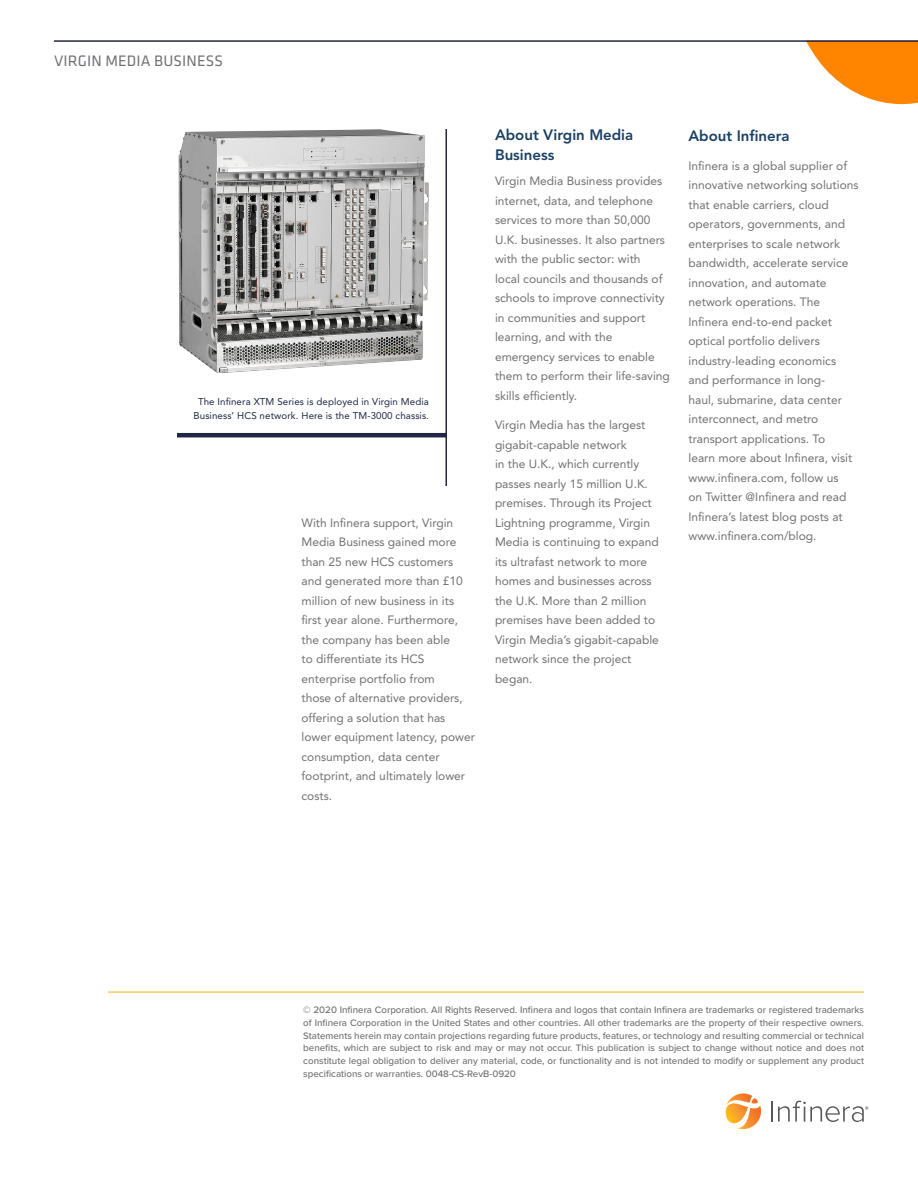
<style>
.page{position:relative;width:918px;height:1188px;background:#fff}
.page>*{position:absolute;margin:0;border:0;box-sizing:border-box;transform-origin:0 0}
.t1{font:15.75px "Klavika";letter-spacing:.01em;color:#717074}
.Section_Subhead{font:800 15px/19.5px "Avenir LT Std";color:#1b4064}
.CS_Text{font:800 15px "Avenir LT Std";color:#1b4064}
.CS_Text-2{font:12px/19.5px "Avenir LT Std";color:#717074}
.PB_Text{font:500 9.75px/12.8px "Proxima Nova";color:#717074;text-align:justify}
.CS_Caption{font:9.75px/14.2px "Avenir LT Std";letter-spacing:.01em;color:#1f2743;text-align:center}
</style>
<div class="page">
<svg style="left:806px;top:42px;width:112px;height:63px"></svg>
<hr style="left:54px;top:40px;width:864px;height:2px;background:#1f2743">
<img style="left:179px;top:129px;width:250px;height:244px">
<hr style="left:446px;top:129px;width:1px;height:357px;background:#1f2743">
<hr style="left:177px;top:433px;width:270px;height:4px;background:#1f2743">
<hr style="left:108px;top:992px;width:756px;height:1px;background:#fbb400">
<svg style="left:725px;top:1093px;width:36px;height:36px"></svg>
<hr style="left:771px;top:1101px;width:2px;height:21px;background:#57585a">
<svg style="left:778px;top:1101px;width:90px;height:21px"></svg>
<p class="t1" style="left:54px;top:50px;width:170px">VIRGIN MEDIA BUSINESS</p>
<p class="CS_Caption" style="left:194px;top:394px;width:237px">The Infinera XTM Series is deployed in Virgin Media<br>Business’ HCS network. Here is the TM-3000 chassis.</p>
<p class="CS_Text-2" style="left:302px;top:513px;width:175px">With Infinera support, Virgin<br>Media Business gained more than 25 new HCS customers and generated more than £10 million of new business in its first year alone. Furthermore, the company has been able<br>to differentiate its HCS enterprise portfolio from<br>those of alternative providers, offering a solution that has lower equipment latency, power consumption, data center footprint, and ultimately lower costs.</p>
<p class="Section_Subhead" style="left:495px;top:125px;width:140px">About Virgin Media<br>Business</p>
<p class="CS_Text-2" style="left:495px;top:172px;width:176px">Virgin Media Business provides internet, data, and telephone services to more than 50,000<br>U.K. businesses. It also partners with the public sector: with<br>local councils and thousands of schools to improve connectivity in communities and support learning, and with the emergency services to enable them to perform their life-saving skills efficiently.</p>
<p class="CS_Text-2" style="left:495px;top:415px;width:165px">Virgin Media has the largest gigabit-capable network<br>in the U.K., which currently passes nearly 15 million U.K. premises. Through its Project<br>Lightning programme, Virgin<br>Media is continuing to expand its ultrafast network to more homes and businesses across the U.K. More than 2 million premises have been added to<br>Virgin Media’s gigabit-capable network since the project began.</p>
<p class="CS_Text" style="left:688px;top:127px;width:103px">About Infinera</p>
<p class="CS_Text-2" style="left:688px;top:156px;width:172px">Infinera is a global supplier of innovative networking solutions that enable carriers, cloud operators, governments, and enterprises to scale network bandwidth, accelerate service innovation, and automate network operations. The<br>Infinera end-to-end packet optical portfolio delivers industry-leading economics and performance in long-<br>haul, submarine, data center interconnect, and metro transport applications. To<br>learn more about Infinera, visit www.infinera.com, follow us<br>on Twitter @Infinera and read<br>Infinera’s latest blog posts at www.infinera.com/blog.</p>
<p class="PB_Text" style="left:303px;top:1003px;width:562px">© 2020 Infinera Corporation. All Rights Reserved. Infinera and logos that contain Infinera are trademarks or registered trademarks of Infinera Corporation in the United States and other countries. All other trademarks are the property of their respective owners.<br>Statements herein may contain projections regarding future products, features, or technology and resulting commercial or technical benefits, which are subject to risk and may or may not occur. This publication is subject to change without notice and does not constitute legal obligation to deliver any material, code, or functionality and is not intended to modify or supplement any product specifications or warranties. 0048-CS-RevB-0920</p>
</div>
